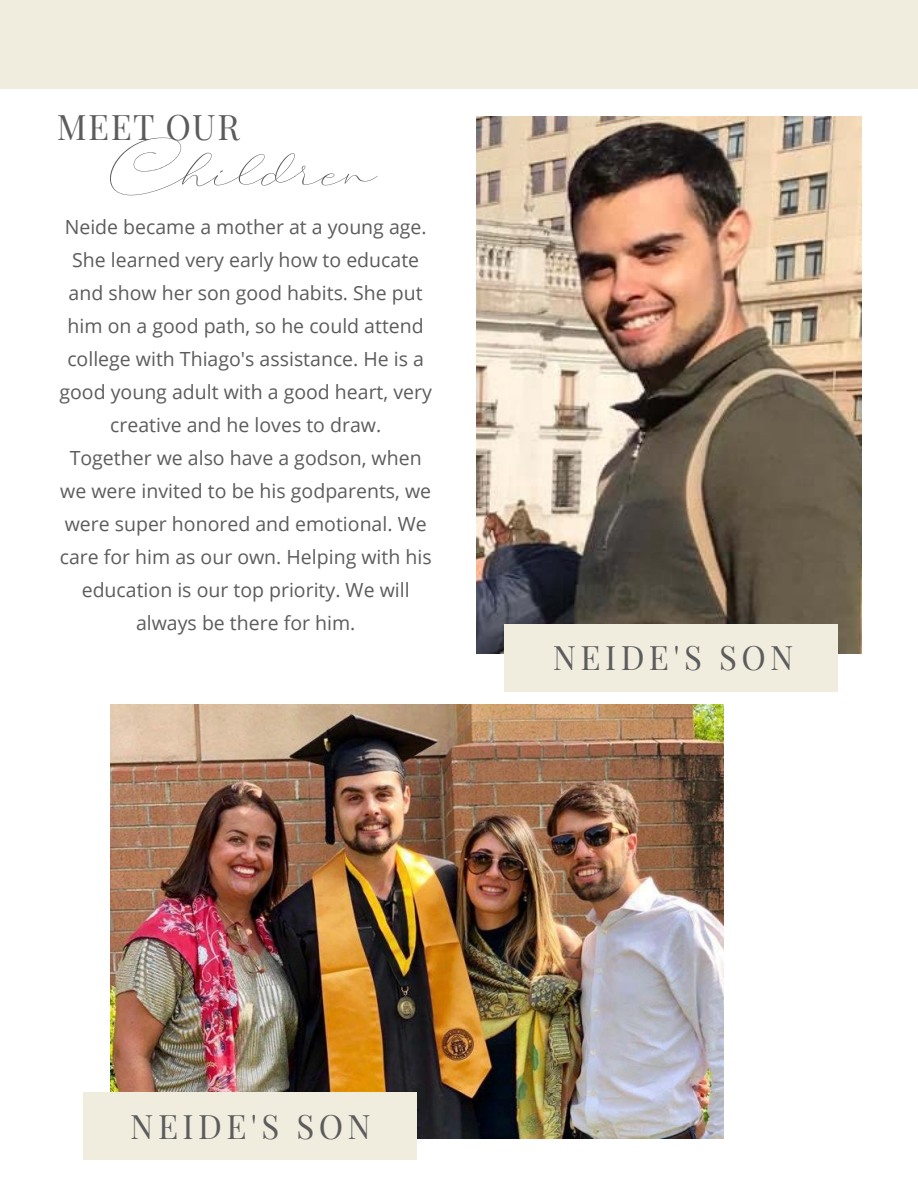
<style>
.page{position:relative;width:918px;height:1188px;background:#fff}
.page>*{position:absolute;margin:0;border:0;box-sizing:border-box;transform-origin:0 0}
.t1{font:90px "Botterill Signature";color:#5d5c5d}
.t2{font:34.5px "Playfair Display";letter-spacing:.045em;color:#5d5c5d}
.t3{font:33px "Playfair Display";letter-spacing:.135em;color:#5d5c5d}
.t4{font:19.5px/33px "Open Sans";color:#5d5c5d;text-align:center}
</style>
<div class="page">
<div style="left:0;top:0;width:918px;height:89px;background:#f0ecde"></div>
<img style="left:477px;top:117px;width:385px;height:537px">
<img style="left:110px;top:705px;width:614px;height:433px">
<div style="left:84px;top:1092px;width:333px;height:68px;background:#f0ecde"></div>
<div style="left:504px;top:624px;width:334px;height:67px;background:#f0ecde"></div>
<h2 class="t2" style="left:57px;top:101px;width:184px">MEET OUR</h2>
<h1 class="t1" style="left:108px;top:126px;width:270px">Children</h1>
<p class="t4" style="left:60px;top:210px;width:374px">Neide became a mother at a young age.<br>She learned very early how to educate and show her son good habits. She put him on a good path, so he could attend college with Thiago's assistance. He is a good young adult with a good heart, very creative and he loves to draw.<br>Together we also have a godson, when we were invited to be his godparents, we were super honored and emotional. We care for him as our own. Helping with his education is our top priority. We will always be there for him.</p>
<h3 class="t3" style="left:553px;top:632px;width:242px">NEIDE'S SON</h3>
<h3 class="t3" style="left:130px;top:1101px;width:242px">NEIDE'S SON</h3>
</div>
